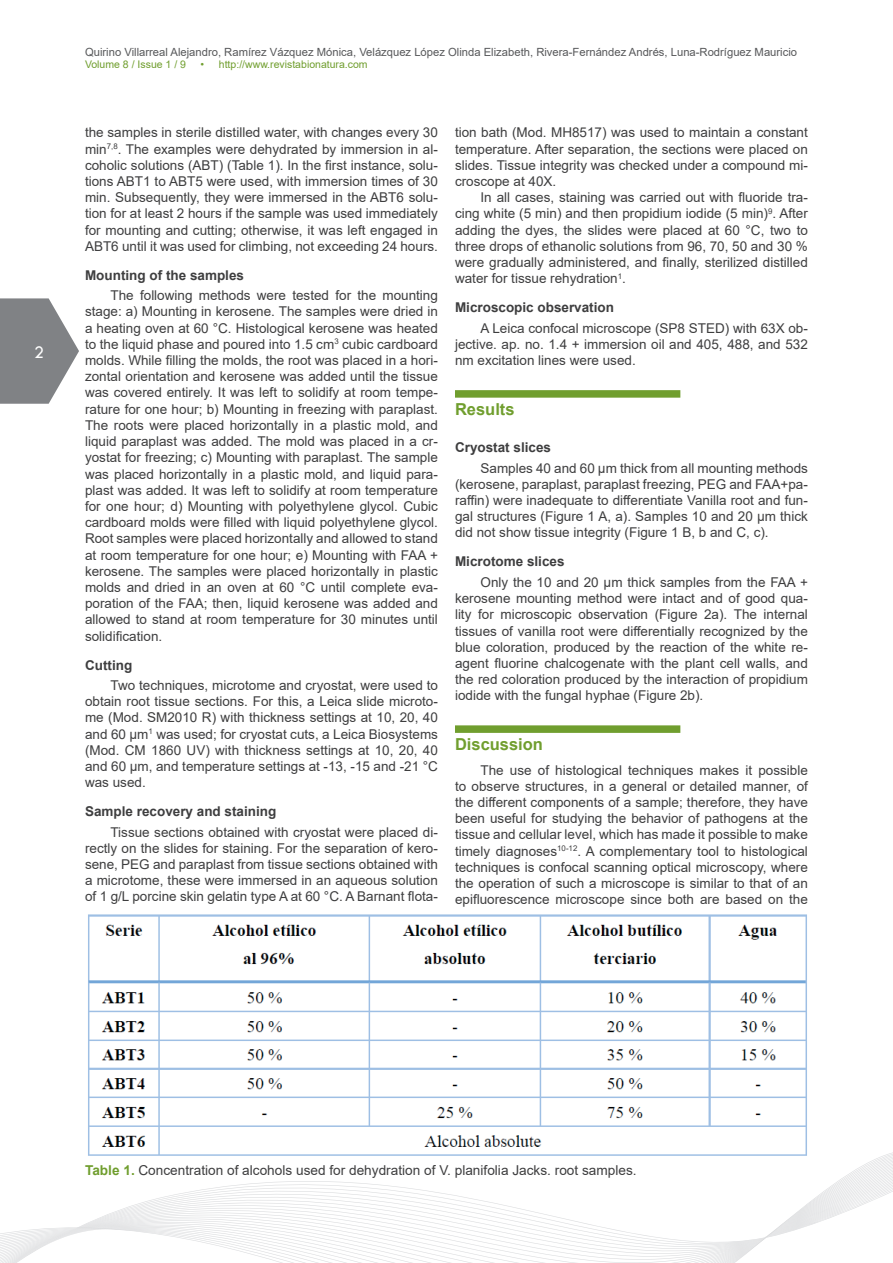
<style>
.page{position:relative;width:893px;height:1263px;background:#fff}
.page>*{position:absolute;margin:0;border:0;box-sizing:border-box;transform-origin:0 0}
.t1{font:18px "Tw Cen";color:#fff}
.t2{font:700 16.5px "Arial";color:#709e2e}
.t3{font:13.65px "Arial";color:#3e3e3f}
.t4{font:13.5px/16.2px "Arial";color:#3e3e3f;text-align:justify}
.t5{font:700 13.5px "Arial";color:#3e3e3f}
.t6{font:11.25px "Arial";color:#57585a}
.t7{font:10.5px "Arial";color:#709e2e}
.s1{font-weight:700;color:#709e2e}
</style>
<div class="page">
<svg style="left:0;top:298px;width:79px;height:106px"></svg>
<svg style="left:0;top:1152px;width:893px;height:111px"></svg>
<div style="left:455px;top:390px;width:225px;height:8px;background:#709e2e"></div>
<div style="left:455px;top:725px;width:225px;height:8px;background:#709e2e"></div>
<img style="left:85px;top:914px;width:723px;height:245px">
<h1 class="t1" style="left:34px;top:341px;width:11px">2</h1>
<p class="t6" style="left:85px;top:44px;width:714px">Quirino Villarreal Alejandro, Ramírez Vázquez Mónica, Velázquez López Olinda Elizabeth, Rivera-Fernández Andrés, Luna-Rodríguez Mauricio</p>
<p class="t7" style="left:85px;top:57px;width:102px">Volume 8 / Issue 1 / 9</p>
<p class="t7" style="left:201px;top:57px;width:169px">• http://www.revistabionatura.com</p>
<p class="t4" style="left:85px;top:124px;width:354px">the samples in sterile distilled water, with changes every 30 min<sup>7,8</sup>. The examples were dehydrated by immersion in al&shy;coholic solutions (ABT) (Table 1). In the first instance, solu&shy;tions ABT1 to ABT5 were used, with immersion times of 30 min. Subsequently, they were immersed in the ABT6 solu&shy;tion for at least 2 hours if the sample was used immediately for mounting and cutting; otherwise, it was left engaged in ABT6 until it was used for climbing, not exceeding 24 hours.</p>
<p class="t5" style="left:85px;top:266px;width:161px">Mounting of the samples</p>
<p class="t4" style="left:85px;top:287px;width:354px;text-indent:26px">The following methods were tested for the mounting stage: a) Mounting in kerosene. The samples were dried in a heating oven at 60 °C. Histological kerosene was heated to the liquid phase and poured into 1.5 cm<sup>3</sup> cubic cardboard molds. While filling the molds, the root was placed in a hori&shy;zontal orientation and kerosene was added until the tissue was covered entirely. It was left to solidify at room tempe&shy;rature for one hour; b) Mounting in freezing with paraplast.<br>The roots were placed horizontally in a plastic mold, and liquid paraplast was added. The mold was placed in a cr&shy;yostat for freezing; c) Mounting with paraplast. The sample was placed horizontally in a plastic mold, and liquid para&shy;plast was added. It was left to solidify at room temperature for one hour; d) Mounting with polyethylene glycol. Cubic cardboard molds were filled with liquid polyethylene glycol.<br>Root samples were placed horizontally and allowed to stand at room temperature for one hour; e) Mounting with FAA + kerosene. The samples were placed horizontally in plastic molds and dried in an oven at 60 °C until complete eva&shy;poration of the FAA; then, liquid kerosene was added and allowed to stand at room temperature for 30 minutes until solidification.</p>
<p class="t5" style="left:85px;top:655px;width:49px">Cutting</p>
<p class="t4" style="left:85px;top:677px;width:354px;text-indent:26px">Two techniques, microtome and cryostat, were used to obtain root tissue sections. For this, a Leica slide microto&shy;me (Mod. SM2010 R) with thickness settings at 10, 20, 40 and 60 µm<sup>1</sup> was used; for cryostat cuts, a Leica Biosystems (Mod. CM 1860 UV) with thickness settings at 10, 20, 40 and 60 µm, and temperature settings at -13, -15 and -21 °C was used.</p>
<p class="t5" style="left:85px;top:802px;width:193px">Sample recovery and staining</p>
<p class="t4" style="left:85px;top:824px;width:354px;text-indent:26px">Tissue sections obtained with cryostat were placed di&shy;rectly on the slides for staining. For the separation of kero&shy;sene, PEG and paraplast from tissue sections obtained with a microtome, these were immersed in an aqueous solution of 1 g/L porcine skin gelatin type A at 60 °C. A Barnant flota-</p>
<p class="t4" style="left:455px;top:124px;width:354px">tion bath (Mod. MH8517) was used to maintain a constant temperature. After separation, the sections were placed on slides. Tissue integrity was checked under a compound mi&shy;croscope at 40X.</p>
<p class="t4" style="left:455px;top:189px;width:354px;text-indent:26px">In all cases, staining was carried out with fluoride tra&shy;cing white (5 min) and then propidium iodide (5 min)<sup>9</sup>. After adding the dyes, the slides were placed at 60 °C, two to three drops of ethanolic solutions from 96, 70, 50 and 30 % were gradually administered, and finally, sterilized distilled water for tissue rehydration<sup>1</sup>.</p>
<p class="t5" style="left:455px;top:298px;width:161px">Microscopic observation</p>
<p class="t4" style="left:455px;top:320px;width:354px;text-indent:26px">A Leica confocal microscope (SP8 STED) with 63X ob&shy;jective. ap. no. 1.4 + immersion oil and 405, 488, and 532 nm excitation lines were used.</p>
<p class="t2" style="left:455px;top:397px;width:61px">Results</p>
<p class="t5" style="left:455px;top:438px;width:98px">Cryostat slices</p>
<p class="t4" style="left:455px;top:460px;width:354px;text-indent:26px">Samples 40 and 60 µm thick from all mounting methods (kerosene, paraplast, paraplast freezing, PEG and FAA+pa&shy;raffin) were inadequate to differentiate Vanilla root and fun&shy;gal structures (Figure 1 A, a). Samples 10 and 20 µm thick did not show tissue integrity (Figure 1 B, b and C, c).</p>
<p class="t5" style="left:455px;top:552px;width:111px">Microtome slices</p>
<p class="t4" style="left:455px;top:574px;width:354px;text-indent:26px">Only the 10 and 20 µm thick samples from the FAA + kerosene mounting method were intact and of good qua&shy;lity for microscopic observation (Figure 2a). The internal tissues of vanilla root were differentially recognized by the blue coloration, produced by the reaction of the white re&shy;agent fluorine chalcogenate with the plant cell walls, and the red coloration produced by the interaction of propidium iodide with the fungal hyphae (Figure 2b).</p>
<p class="t2" style="left:455px;top:732px;width:90px">Discussion</p>
<p class="t4" style="left:455px;top:762px;width:354px;text-indent:26px">The use of histological techniques makes it possible to observe structures, in a general or detailed manner, of the different components of a sample; therefore, they have been useful for studying the behavior of pathogens at the tissue and cellular level, which has made it possible to make timely diagnoses<sup>10-12</sup>. A complementary tool to histological techniques is confocal scanning optical microscopy, where the operation of such a microscope is similar to that of an epifluorescence microscope since both are based on the</p>
<p class="t3" style="left:85px;top:1161px;width:553px"><span class="s1">Table 1.</span> Concentration of alcohols used for dehydration of V. planifolia Jacks. root samples.</p>
</div>
